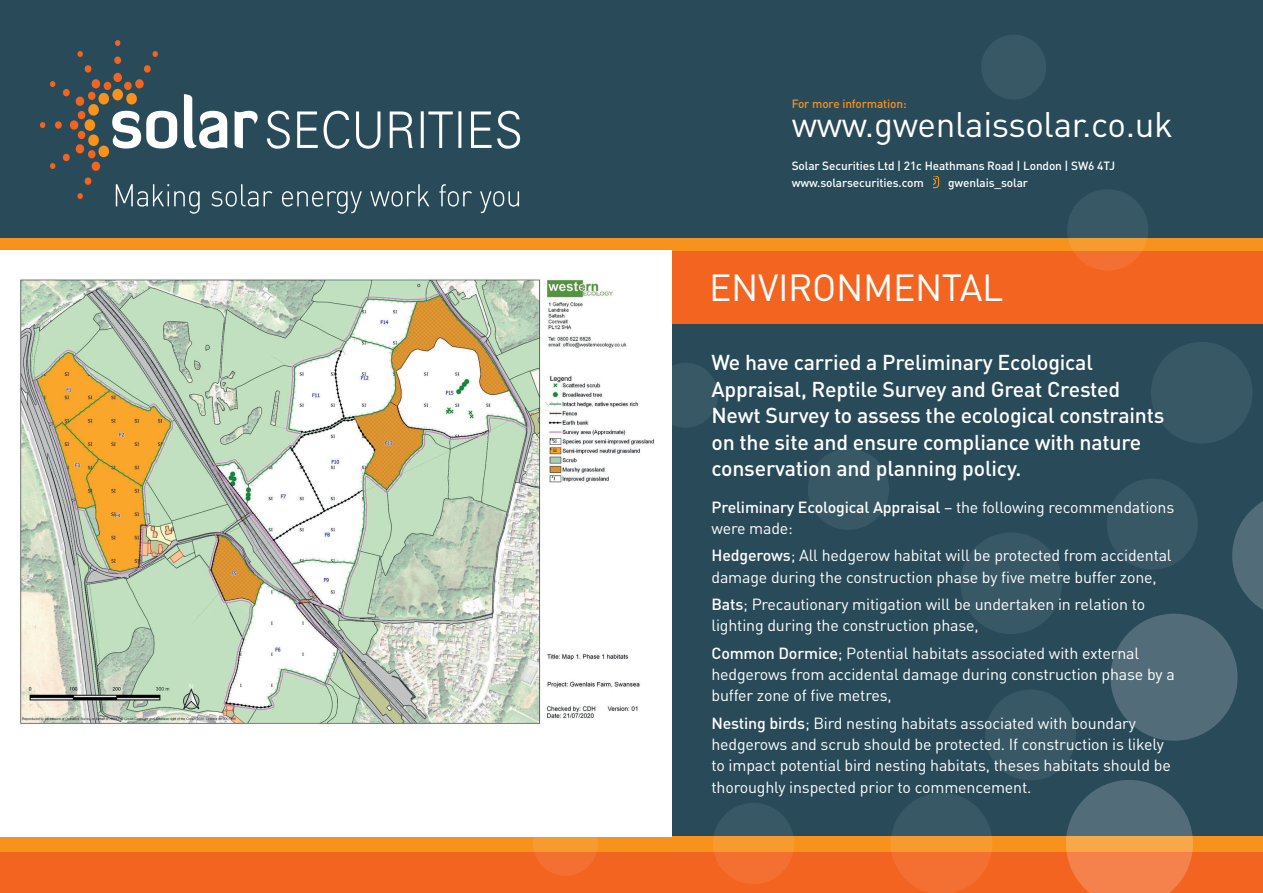
<style>
.page{position:relative;width:1263px;height:893px;background:#294a59}
.page>*{position:absolute;margin:0;border:0;box-sizing:border-box;transform-origin:0 0}
.Main_Header{font:37.35px "DIN";letter-spacing:-.01em;color:#fff}
.Body{font:35.1px "DIN";letter-spacing:-.01em;color:#fff}
.t1{font:500 21.3px/26.7px "DIN";letter-spacing:-.01em;color:#fff}
.Body_smaller{font:15.9px/21.3px "DIN";letter-spacing:-.01em;color:#fff}
.Address{font:500 11.85px "DIN";letter-spacing:-.01em;color:#fff}
.Body-2{font:500 11.85px "DIN";letter-spacing:-.01em;color:#f7931d}
.s1{font-weight:500}
</style>
<div class="page">
<div style="left:0;top:238px;width:1263px;height:86px;background:#f36421"></div>
<div style="left:0;top:238px;width:1263px;height:12px;background:#f7931d"></div>
<div style="left:113px;top:73px;width:9px;height:9px;background:#f36421;border-radius:50%"></div>
<div style="left:114px;top:57px;width:7px;height:7px;background:#f36421;border-radius:50%"></div>
<svg style="left:115px;top:40px;width:5px;height:6px"></svg>
<svg style="left:50px;top:81px;width:6px;height:6px"></svg>
<svg style="left:50px;top:163px;width:6px;height:6px"></svg>
<svg style="left:84px;top:65px;width:8px;height:8px"></svg>
<svg style="left:77px;top:51px;width:6px;height:6px"></svg>
<div style="left:55px;top:121px;width:7px;height:8px;background:#f36421;border-radius:50%"></div>
<svg style="left:40px;top:122px;width:5px;height:6px"></svg>
<svg style="left:144px;top:65px;width:7px;height:8px"></svg>
<svg style="left:152px;top:51px;width:6px;height:6px"></svg>
<svg style="left:267px;top:111px;width:253px;height:38px"></svg>
<svg style="left:62px;top:79px;width:196px;height:135px"></svg>
<svg style="left:264px;top:191px;width:8px;height:15px"></svg>
<svg style="left:282px;top:191px;width:80px;height:23px"></svg>
<svg style="left:370px;top:184px;width:59px;height:23px"></svg>
<svg style="left:439px;top:184px;width:33px;height:23px"></svg>
<svg style="left:480px;top:191px;width:39px;height:22px"></svg>
<div style="left:0;top:852px;width:1263px;height:41px;background:#f36421"></div>
<div style="left:0;top:837px;width:1263px;height:15px;background:#f7931d"></div>
<svg style="left:672px;top:363px;width:46px;height:65px"></svg>
<svg style="left:1151px;top:342px;width:101px;height:101px"></svg>
<svg style="left:1067px;top:189px;width:81px;height:81px"></svg>
<svg style="left:981px;top:35px;width:65px;height:64px"></svg>
<svg style="left:713px;top:803px;width:81px;height:81px"></svg>
<svg style="left:533px;top:811px;width:65px;height:65px;background:#f4832f"></svg>
<svg style="left:808px;top:449px;width:455px;height:444px"></svg>
<svg style="left:933px;top:177px;width:6px;height:11px"></svg>
<div style="left:0;top:250px;width:672px;height:587px;background:#fff"></div>
<img style="left:20px;top:279px;width:634px;height:445px">
<p class="Body-2" style="left:792px;top:96px;width:116px">For more information:</p>
<p class="Body" style="left:792px;top:103px;width:383px">www.gwenlaissolar.co.uk</p>
<p class="Address" style="left:792px;top:158px;width:325px">Solar Securities Ltd | 21c Heathmans Road | London | SW6 4TJ</p>
<p class="Address" style="left:792px;top:175px;width:134px">www.solarsecurities.com</p>
<p class="Address" style="left:948px;top:175px;width:82px">gwenlais_solar</p>
<p class="Main_Header" style="left:709px;top:264px;width:296px">ENVIRONMENTAL</p>
<p class="t1" style="left:711px;top:348px;width:455px">We have carried a Preliminary Ecological Appraisal, Reptile Survey and Great Crested Newt Survey to assess the ecological constraints on the site and ensure compliance with nature conservation and planning policy.</p>
<p class="Body_smaller" style="left:711px;top:496px;width:464px"><span class="s1">Preliminary Ecological Appraisal</span> – the following recommendations were made:</p>
<p class="Body_smaller" style="left:711px;top:545px;width:462px"><span class="s1">Hedgerows</span>; All hedgerow habitat will be protected from accidental damage during the construction phase by five metre buffer zone,</p>
<p class="Body_smaller" style="left:711px;top:593px;width:435px"><span class="s1">Bats</span>; Precautionary mitigation will be undertaken in relation to lighting during the construction phase,</p>
<p class="Body_smaller" style="left:711px;top:642px;width:465px"><span class="s1">Common Dormice</span>; Potential habitats associated with external hedgerows from accidental damage during construction phase by a buffer zone of five metres,</p>
<p class="Body_smaller" style="left:711px;top:712px;width:461px"><span class="s1">Nesting birds</span>; Bird nesting habitats associated with boundary hedgerows and scrub should be protected. If construction is likely to impact potential bird nesting habitats, theses habitats should be thoroughly inspected prior to commencement.</p>
</div>
